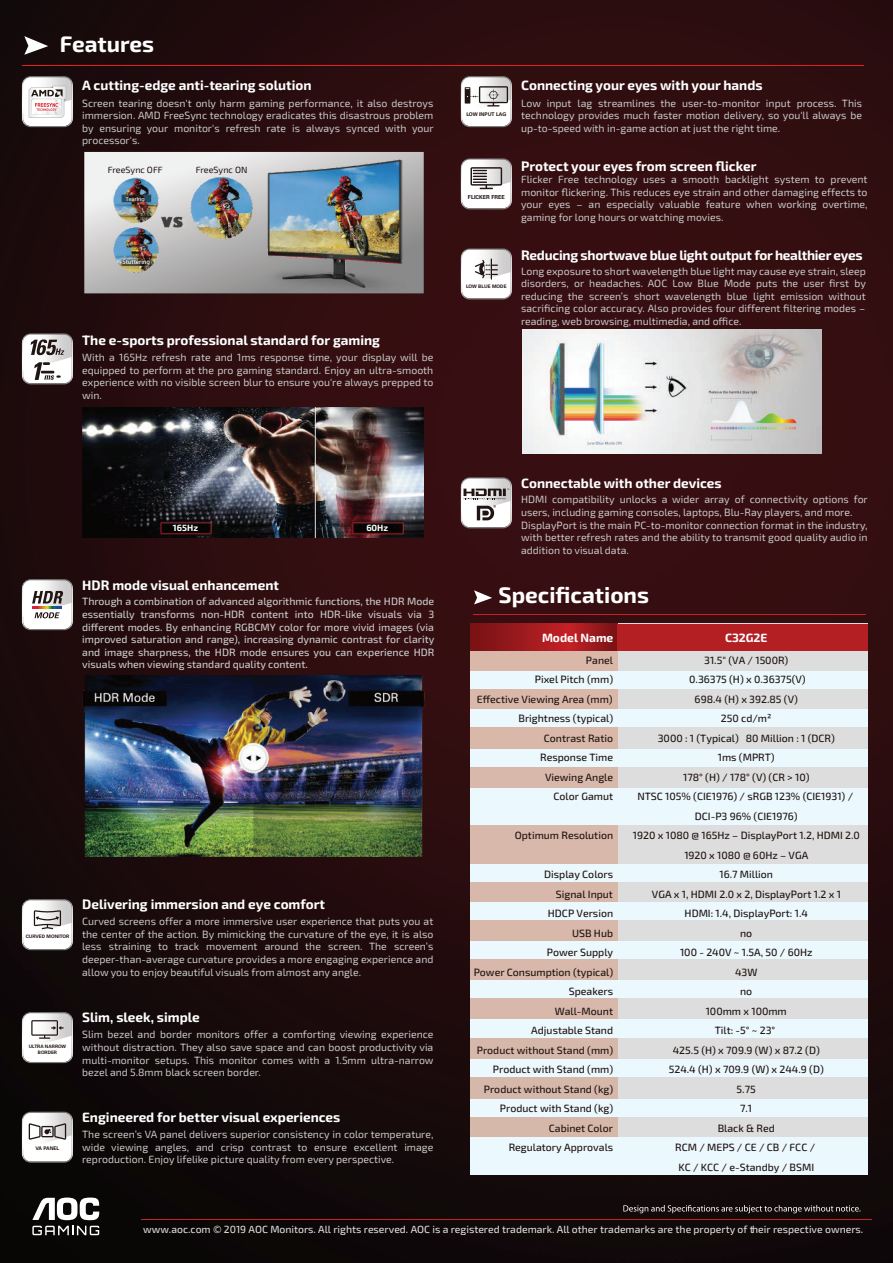
<style>
.page{position:relative;width:893px;height:1263px;background:#fff}
.page>*{position:absolute;margin:0;border:0;box-sizing:border-box;transform-origin:0 0}
.t1{font:700 22.5px "Exo 2";color:#fff}
.t2{font:700 13.5px "Exo 2";color:#fff}
.t3{font:700 13.5px "Exo 2";letter-spacing:-.02em;color:#fff}
.t4{font:700 12px "Exo 2";color:#fff}
.t5{font:10.5px/12.6px "Exo 2";color:#c9c8c9;text-align:justify}
.t6{font:500 10.5px/19.5px "Exo 2";color:#201512;text-align:right}
.t7{font:500 10.5px/12.6px "Exo 2";color:#c9c8c9;text-align:justify}
.t8{font:500 10.35px "Exo 2";color:#fff}
.t9{font:9px "Exo 2";color:#201512}
.t10{font:700 9px "Exo 2";color:#fff}
.t11{font:6px "Adobe Heiti Std";color:#fff}
.t12{font:6px "Myriad Pro";color:#fff}
.t13{font:700 5.55px "Univers LT Std";color:#201512}
.t14{font:700 5.1px "Univers LT Std";color:#201512}
.t15{font:700 4.95px "Univers LT Std";color:#201512}
.t16{font:700 4.8px "Univers LT Std";color:#201512}
.t17{font:700 4.65px/5.6px "Univers LT Std";color:#201512;text-align:center}
</style>
<div class="page">
<img style="left:0;top:0;width:893px;height:1263px">
<hr style="left:473px;top:614px;width:393px;height:1px;background:#c72026">
<hr style="left:22px;top:65px;width:842px;height:1px;background:#e61e24">
<hr style="left:141px;top:1219px;width:731px;height:1px;background:#c72026">
<svg style="left:24px;top:36px;width:24px;height:19px"></svg>
<svg style="left:474px;top:590px;width:18px;height:14px"></svg>
<svg style="left:623px;top:1205px;width:237px;height:8px;background:#433d3d"></svg>
<svg style="left:461px;top:248px;width:51px;height:51px"></svg>
<svg style="left:461px;top:158px;width:51px;height:51px"></svg>
<div style="left:618px;top:624px;width:249px;height:551px;background:#ddd"></div>
<div style="left:470px;top:624px;width:148px;height:551px;background:#d8b8aa"></div>
<svg style="left:470px;top:624px;width:148px;height:27px;background:#9c191c"></svg>
<div style="left:618px;top:624px;width:250px;height:27px;background:#b41f23"></div>
<div style="left:470px;top:672px;width:397px;height:17px;background:#ebf8fd"></div>
<div style="left:470px;top:709px;width:397px;height:17px;background:#ebf8fd"></div>
<div style="left:470px;top:749px;width:397px;height:17px;background:#ebf8fd"></div>
<div style="left:470px;top:864px;width:397px;height:17px;background:#ebf8fd"></div>
<div style="left:470px;top:903px;width:397px;height:17px;background:#ebf8fd"></div>
<div style="left:470px;top:941px;width:397px;height:17px;background:#ebf8fd"></div>
<div style="left:470px;top:981px;width:397px;height:17px;background:#ebf8fd"></div>
<div style="left:470px;top:1060px;width:397px;height:17px;background:#ebf8fd"></div>
<div style="left:470px;top:1100px;width:397px;height:17px;background:#ebf8fd"></div>
<div style="left:470px;top:1137px;width:397px;height:38px;background:#ebf8fd"></div>
<div style="left:470px;top:1019px;width:397px;height:18px;background:#ebf8fd"></div>
<div style="left:470px;top:788px;width:397px;height:36px;background:#ebf8fd"></div>
<svg style="left:461px;top:76px;width:51px;height:51px"></svg>
<svg style="left:84px;top:152px;width:340px;height:141px"></svg>
<img style="left:100px;top:151px;width:308px;height:143px">
<svg style="left:461px;top:477px;width:51px;height:51px"></svg>
<svg style="left:22px;top:579px;width:51px;height:51px"></svg>
<svg style="left:22px;top:899px;width:51px;height:51px"></svg>
<svg style="left:22px;top:1112px;width:51px;height:51px"></svg>
<img style="left:82px;top:407px;width:342px;height:130px">
<img style="left:81px;top:676px;width:343px;height:180px">
<img style="left:522px;top:329px;width:300px;height:125px">
<svg style="left:22px;top:333px;width:51px;height:51px"></svg>
<svg style="left:22px;top:76px;width:51px;height:51px"></svg>
<svg style="left:22px;top:1012px;width:51px;height:51px"></svg>
<svg style="left:32px;top:1226px;width:67px;height:9px"></svg>
<svg style="left:32px;top:1197px;width:67px;height:23px"></svg>
<h1 class="t1" style="left:60px;top:28px;width:96px">Features</h1>
<p class="t2" style="left:82px;top:76px;width:231px">A cutting-edge anti-tearing solution</p>
<p class="t5" style="left:82px;top:96px;width:353px">Screen tearing doesn't only harm gaming performance, it also destroys immersion. AMD FreeSync technology eradicates this disastrous problem by ensuring your monitor's refresh rate is always synced with your processor's.</p>
<p class="t9" style="left:108px;top:163px;width:56px">FreeSync OFF</p>
<p class="t9" style="left:196px;top:163px;width:53px">FreeSync ON</p>
<p class="t12" style="left:126px;top:195px;width:20px">Tearing</p>
<p class="t11" style="left:122px;top:258px;width:29px">Stuttering</p>
<p class="t2" style="left:82px;top:330px;width:299px">The e-sports professional standard for gaming</p>
<p class="t5" style="left:82px;top:351px;width:353px">With a 165Hz refresh rate and 1ms response time, your display will be equipped to perform at the pro gaming standard. Enjoy an ultra-smooth experience with no visible screen blur to ensure you're always prepped to win.</p>
<p class="t10" style="left:173px;top:522px;width:27px">165Hz</p>
<p class="t10" style="left:366px;top:522px;width:23px">60Hz</p>
<p class="t2" style="left:82px;top:576px;width:198px">HDR mode visual enhancement</p>
<p class="t7" style="left:82px;top:595px;width:354px">Through a combination of advanced algorithmic functions, the HDR Mode essentially transforms non-HDR content into HDR-like visuals via 3 different modes. By enhancing RGBCMY color for more vivid images (via improved saturation and range), increasing dynamic contrast for clarity and image sharpness, the HDR mode ensures you can experience HDR visuals when viewing standard quality content.</p>
<p class="t17" style="left:26px;top:933px;width:45px">CURVED MONITOR</p>
<p class="t2" style="left:82px;top:894px;width:244px">Delivering immersion and eye comfort</p>
<p class="t5" style="left:82px;top:915px;width:353px">Curved screens offer a more immersive user experience that puts you at the center of the action. By mimicking the curvature of the eye, it is also less straining to track movement around the screen. The screen’s deeper-than-average curvature provides a more engaging experience and allow you to enjoy beautiful visuals from almost any angle.</p>
<p class="t17" style="left:29px;top:1044px;width:39px">ULTRA NARROW<br>BORDER</p>
<p class="t2" style="left:82px;top:1008px;width:119px">Slim, sleek, simple</p>
<p class="t5" style="left:82px;top:1028px;width:353px">Slim bezel and border monitors offer a comforting viewing experience without distraction. They also save space and can boost productivity via multi-monitor setups. This monitor comes with a 1.5mm ultra-narrow bezel and 5.8mm black screen border.</p>
<p class="t15" style="left:36px;top:1145px;width:25px">VA PANEL</p>
<p class="t2" style="left:82px;top:1107px;width:260px">Engineered for better visual experiences</p>
<p class="t5" style="left:82px;top:1128px;width:353px">The screen’s VA panel delivers superior consistency in color temperature, wide viewing angles, and crisp contrast to ensure excellent image reproduction. Enjoy lifelike picture quality from every perspective.</p>
<p class="t14" style="left:466px;top:111px;width:41px">LOW INPUT LAG</p>
<p class="t13" style="left:468px;top:194px;width:38px">FLICKER FREE</p>
<p class="t16" style="left:466px;top:284px;width:42px">LOW BLUE MODE</p>
<p class="t2" style="left:521px;top:76px;width:243px">Connecting your eyes with your hands</p>
<p class="t5" style="left:521px;top:96px;width:342px">Low input lag streamlines the user-to-monitor input process. This technology provides much faster motion delivery, so you'll always be up-to-speed with in-game action at just the right time.</p>
<p class="t2" style="left:521px;top:157px;width:237px">Protect your eyes from screen flicker</p>
<p class="t5" style="left:521px;top:173px;width:348px">Flicker Free technology uses a smooth backlight system to prevent monitor flickering. This reduces eye strain and other damaging effects to your eyes – an especially valuable feature when working overtime, gaming for long hours or watching movies.</p>
<p class="t3" style="left:521px;top:245px;width:343px">Reducing shortwave blue light output for healthier eyes</p>
<p class="t5" style="left:521px;top:264px;width:346px">Long exposure to short wavelength blue light may cause eye strain, sleep disorders, or headaches. AOC Low Blue Mode puts the user first by reducing the screen’s short wavelength blue light emission without sacrificing color accuracy. Also provides four different filtering modes – reading, web browsing, multimedia, and office.</p>
<p class="t2" style="left:521px;top:474px;width:202px">Connectable with other devices</p>
<p class="t5" style="left:521px;top:493px;width:348px;text-align:left">HDMI compatibility unlocks a wider array of connectivity options for users, including gaming consoles, laptops, Blu-Ray players, and more.<br>DisplayPort is the main PC-to-monitor connection format in the industry, with better refresh rates and the ability to transmit good quality audio in addition to visual data.</p>
<h1 class="t1" style="left:499px;top:579px;width:152px">Specifications</h1>
<p class="t4" style="left:542px;top:629px;width:73px">Model Name</p>
<p class="t4" style="left:725px;top:629px;width:44px">C32G2E</p>
<p class="t6" style="left:477px;top:650px;width:138px">Panel<br>Pixel Pitch (mm)<br>Effective Viewing Area (mm)<br>Brightness (typical)<br>Contrast Ratio<br>Response Time<br>Viewing Angle<br>Color Gamut</p>
<p class="t6" style="left:515px;top:825px;width:100px">Optimum Resolution</p>
<p class="t6" style="left:474px;top:864px;width:141px">Display Colors<br>Signal Input<br>HDCP Version<br>USB Hub<br>Power Supply<br>Power Consumption (typical)<br>Speakers<br>Wall-Mount<br>Adjustable Stand<br>Product without Stand (mm)<br>Product with Stand (mm)<br>Product without Stand (kg)<br>Product with Stand (kg)<br>Cabinet Color<br>Regulatory Approvals</p>
<p class="t6" style="left:633px;top:650px;width:229px;text-align:center">31.5" (VA / 1500R)<br>0.36375 (H) x 0.36375(V)<br>698.4 (H) x 392.85 (V)<br>250 cd/m²<br>3000 : 1 (Typical) 80 Million : 1 (DCR)<br>1ms (MPRT)<br>178° (H) / 178° (V) (CR &gt; 10)<br>NTSC 105% (CIE1976) / sRGB 123% (CIE1931) /<br>DCI-P3 96% (CIE1976)<br>1920 x 1080 @ 165Hz – DisplayPort 1.2, HDMI 2.0<br>1920 x 1080 @ 60Hz – VGA<br>16.7 Million<br>VGA x 1, HDMI 2.0 x 2, DisplayPort 1.2 x 1<br>HDMI: 1.4, DisplayPort: 1.4<br>no<br>100 - 240V ~ 1.5A, 50 / 60Hz<br>43W<br>no<br>100mm x 100mm<br>Tilt: -5° ~ 23°<br>425.5 (H) x 709.9 (W) x 87.2 (D)<br>524.4 (H) x 709.9 (W) x 244.9 (D)<br>5.75<br>7.1<br>Black &amp; Red<br>RCM / MEPS / CE / CB / FCC /<br>KC / KCC / e-Standby / BSMI</p>
<p class="t8" style="left:143px;top:1222px;width:722px">www.aoc.com © 2019 AOC Monitors. All rights reserved. AOC is a registered trademark. All other trademarks are the property of their respective owners.</p>
</div>
